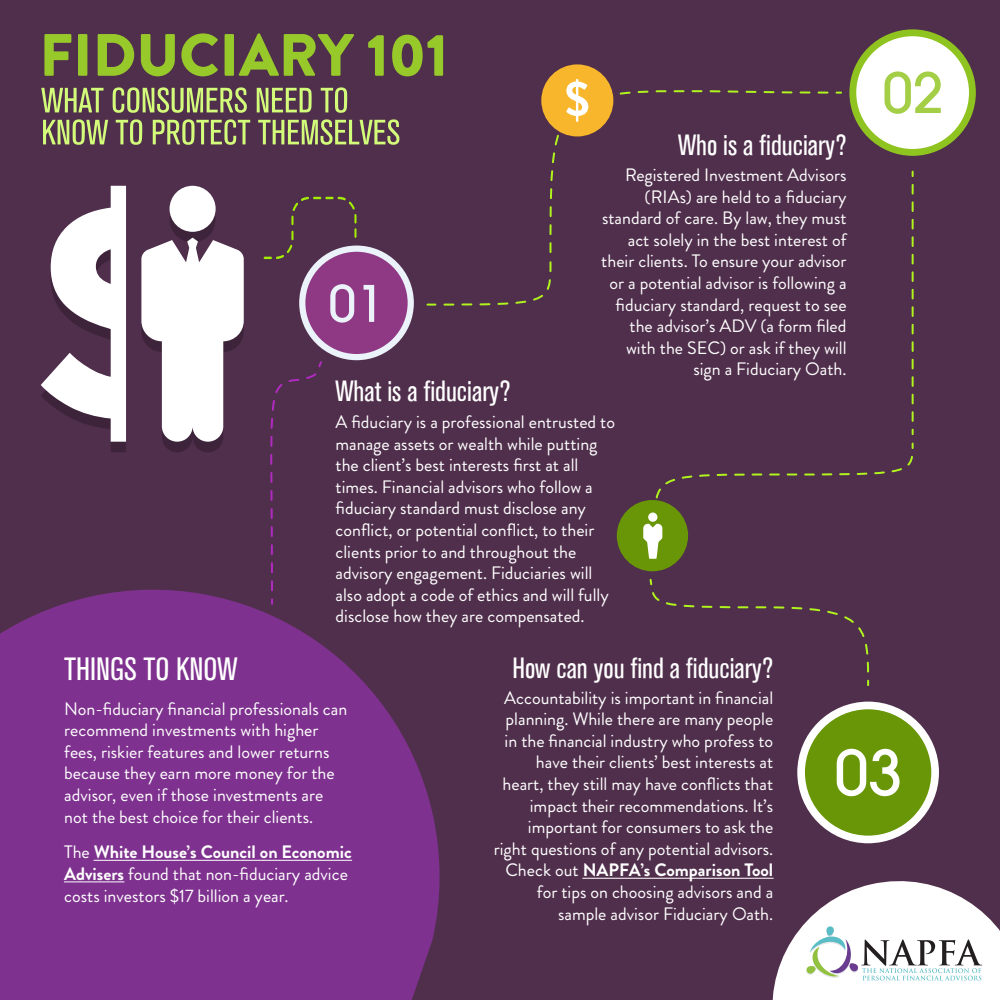
<style>
.page{position:relative;width:1000px;height:1000px;background:#502f4c}
.page>*{position:absolute;margin:0;border:0;box-sizing:border-box;transform-origin:0 0}
.t1{font:condensed 32px "Akzidenz Grotesk BQ";color:#fff}
.t2{font:condensed 29px "Akzidenz Grotesk BQ";color:#fff}
.t3{font:18px/21.6px "Brandon Grotesque";color:#fff}
.s1{font-weight:700}
</style>
<div class="page">
<svg style="left:797px;top:702px;width:142px;height:141px"></svg>
<svg style="left:44px;top:34px;width:27px;height:42px"></svg>
<div style="left:78px;top:34px;width:9px;height:42px;background:#98c92b"></div>
<svg style="left:98px;top:34px;width:36px;height:42px"></svg>
<svg style="left:141px;top:34px;width:34px;height:42px"></svg>
<svg style="left:181px;top:33px;width:37px;height:43px"></svg>
<div style="left:225px;top:34px;width:9px;height:42px;background:#98c92b"></div>
<svg style="left:239px;top:33px;width:115px;height:43px"></svg>
<svg style="left:368px;top:35px;width:16px;height:41px"></svg>
<svg style="left:392px;top:35px;width:51px;height:41px"></svg>
<svg style="left:41px;top:88px;width:63px;height:24px"></svg>
<svg style="left:113px;top:87px;width:134px;height:26px"></svg>
<svg style="left:257px;top:88px;width:55px;height:24px"></svg>
<svg style="left:321px;top:87px;width:26px;height:26px"></svg>
<svg style="left:43px;top:119px;width:65px;height:26px"></svg>
<svg style="left:116px;top:119px;width:26px;height:26px"></svg>
<svg style="left:153px;top:119px;width:97px;height:26px"></svg>
<svg style="left:258px;top:119px;width:141px;height:26px"></svg>
<svg style="left:549px;top:65px;width:293px;height:188px"></svg>
<svg style="left:426px;top:261px;width:126px;height:45px"></svg>
<svg style="left:0;top:589px;width:440px;height:411px;background:#783085"></svg>
<svg style="left:849px;top:29px;width:127px;height:127px"></svg>
<div style="left:541px;top:64px;width:72px;height:72px;background:#f8b62d;border-radius:50%"></div>
<svg style="left:566px;top:79px;width:22px;height:43px"></svg>
<svg style="left:912px;top:185px;width:2px;height:249px"></svg>
<hr style="left:583px;top:878px;width:190px;height:1px;background:#fff">
<div style="left:617px;top:500px;width:71px;height:71px;background:#699607;border-radius:50%"></div>
<svg style="left:643px;top:442px;width:271px;height:117px"></svg>
<svg style="left:649px;top:578px;width:221px;height:108px"></svg>
<hr style="left:94px;top:860px;width:258px;height:1px;background:#fff">
<hr style="left:64px;top:881px;width:60px;height:1px;background:#fff">
<svg style="left:264px;top:197px;width:150px;height:409px"></svg>
<div style="left:170px;top:196px;width:46px;height:46px;background:#3e243b;border-radius:50%"></div>
<div style="left:170px;top:186px;width:46px;height:46px;background:#fff;border-radius:50%"></div>
<svg style="left:141px;top:238px;width:103px;height:214px"></svg>
<svg style="left:41px;top:186px;width:85px;height:266px"></svg>
<svg style="left:760px;top:877px;width:240px;height:123px"></svg>
<h2 class="t2" style="left:336px;top:375px;width:177px">What is a fiduciary?</h2>
<h2 class="t2" style="left:678px;top:129px;width:170px">Who is a fiduciary?</h2>
<p class="t3" style="left:601px;top:164px;width:247px;text-align:right">Registered Investment Advisors (RIAs) are held to a fiduciary standard of care. By law, they must act solely in the best interest of their clients. To ensure your advisor or a potential advisor is following a fiduciary standard, request to see the advisor’s ADV (a form filed with the SEC) or ask if they will sign a Fiduciary Oath.</p>
<h1 class="t1" style="left:64px;top:651px;width:175px">THINGS TO KNOW</h1>
<p class="t3" style="left:336px;top:411px;width:281px">A fiduciary is a professional entrusted to manage assets or wealth while putting the client’s best interests first at all times. Financial advisors who follow a fiduciary standard must disclose any conflict, or potential conflict, to their clients prior to and throughout the advisory engagement. Fiduciaries will also adopt a code of ethics and will fully disclose how they are compensated.</p>
<h2 class="t2" style="left:512px;top:652px;width:262px">How can you find a fiduciary?</h2>
<p class="t3" style="left:64px;top:698px;width:285px">Non-fiduciary financial professionals can recommend investments with higher fees, riskier features and lower returns because they earn more money for the advisor, even if those investments are not the best choice for their clients.</p>
<p class="t3" style="left:64px;top:842px;width:289px">The <span class="s1">White House’s Council on Economic<br>Advisers</span> found that non-fiduciary advice costs investors $17 billion a year.</p>
<p class="t3" style="left:494px;top:687px;width:281px;text-align:right">Accountability is important in financial planning. While there are many people in the financial industry who profess to have their clients’ best interests at heart, they still may have conflicts that impact their recommendations. It’s important for consumers to ask the right questions of any potential advisors.<br>Check out <span class="s1">NAPFA’s Comparison Tool </span>for tips on choosing advisors and a sample advisor Fiduciary Oath.</p>
</div>
